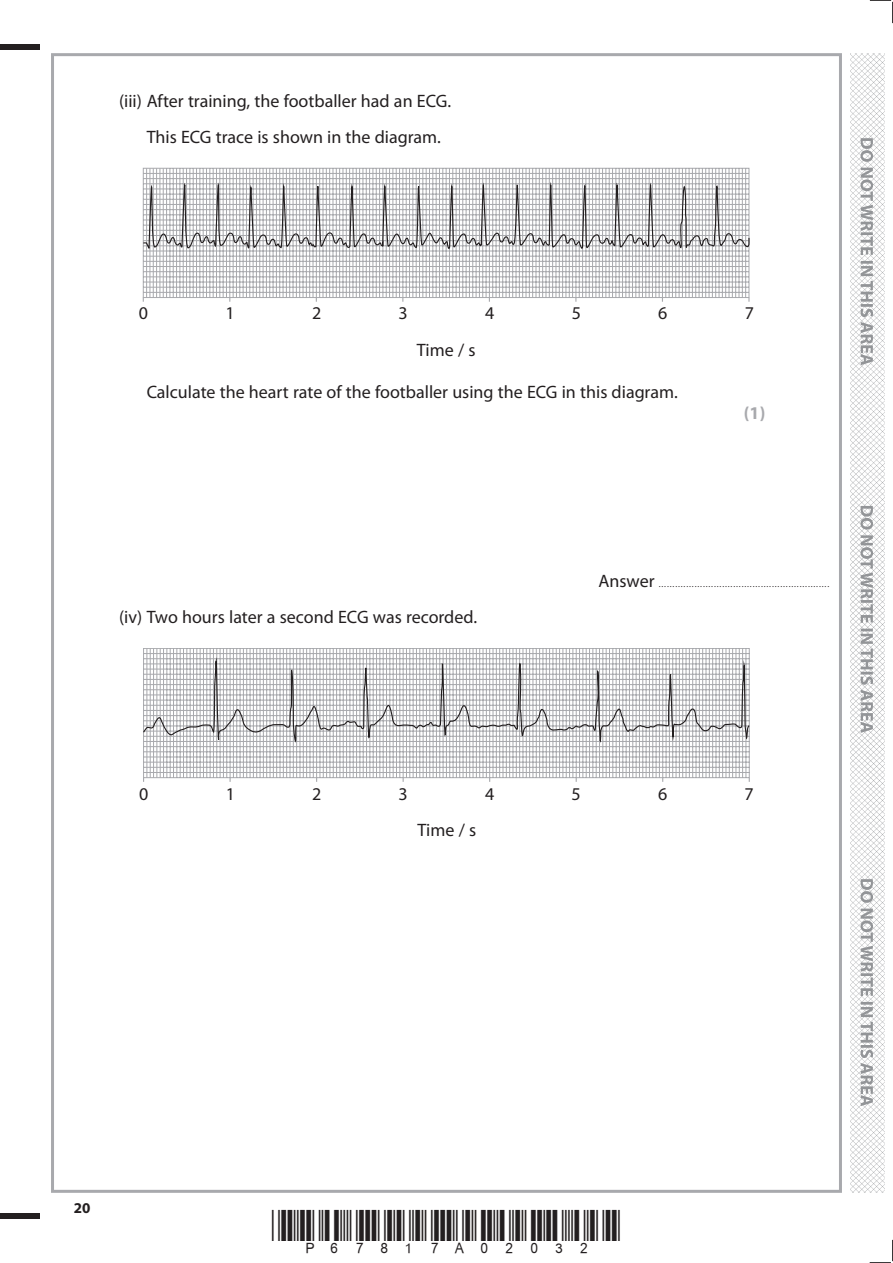
<style>
.page{position:relative;width:893px;height:1263px;background:#fff}
.page>*{position:absolute;margin:0;border:0;box-sizing:border-box;transform-origin:0 0}
.t1{font:18px/36px "Myriad Pro";color:#231f20}
.t2{font:700 18px "Myriad Pro";color:#a8a9ad}
.t3{font:700 15px "Myriad Pro";color:#231f20}
.t4{font:9px "Myriad Pro";color:#231f20}
.s1{font-size:18px}
</style>
<div class="page">
<div style="left:0;top:44px;width:40px;height:5px;background:#231f20"></div>
<div style="left:0;top:1214px;width:40px;height:5px;background:#231f20"></div>
<svg style="left:870px;top:0;width:23px;height:23px"></svg>
<svg style="left:870px;top:1240px;width:23px;height:23px"></svg>
<img style="left:850px;top:53px;width:34px;height:1140px">
<svg style="left:860px;top:138px;width:13px;height:968px"></svg>
<svg style="left:143px;top:168px;width:606px;height:130px"></svg>
<hr style="left:163px;top:168px;width:1px;height:130px;background:#a8a9ad">
<hr style="left:160px;top:168px;width:1px;height:130px;background:#a8a9ad">
<hr style="left:156px;top:168px;width:1px;height:130px;background:#a8a9ad">
<hr style="left:153px;top:168px;width:1px;height:130px;background:#a8a9ad">
<hr style="left:150px;top:168px;width:1px;height:130px;background:#a8a9ad">
<hr style="left:146px;top:168px;width:1px;height:130px;background:#a8a9ad">
<svg style="left:143px;top:172px;width:606px;height:87px"></svg>
<svg style="left:143px;top:751px;width:607px;height:27px"></svg>
<hr style="left:163px;top:648px;width:1px;height:130px;background:#a8a9ad">
<hr style="left:160px;top:648px;width:1px;height:130px;background:#a8a9ad">
<hr style="left:156px;top:648px;width:1px;height:130px;background:#a8a9ad">
<hr style="left:153px;top:648px;width:1px;height:130px;background:#a8a9ad">
<hr style="left:150px;top:648px;width:1px;height:130px;background:#a8a9ad">
<hr style="left:147px;top:648px;width:1px;height:130px;background:#a8a9ad">
<svg style="left:143px;top:648px;width:607px;height:103px"></svg>
<p class="t1" style="left:147px;top:83px;width:306px;text-indent:-28px">(iii) After training, the footballer had an ECG.<br>This ECG trace is shown in the diagram.</p>
<p class="t1" style="left:139px;top:295px;width:11px">0</p>
<p class="t1" style="left:225px;top:295px;width:11px">1</p>
<p class="t1" style="left:312px;top:295px;width:11px">2</p>
<p class="t1" style="left:399px;top:295px;width:11px">3</p>
<p class="t1" style="left:485px;top:295px;width:11px">4</p>
<p class="t1" style="left:572px;top:295px;width:11px">5</p>
<p class="t1" style="left:658px;top:295px;width:11px">6</p>
<p class="t1" style="left:745px;top:295px;width:11px">7</p>
<p class="t1" style="left:417px;top:331px;width:60px">Time / s</p>
<p class="t1" style="left:147px;top:374px;width:533px">Calculate the heart rate of the footballer using the ECG in this diagram.</p>
<p class="t2" style="left:744px;top:401px;width:23px">(1)</p>
<p class="t1" style="left:119px;top:599px;width:360px">(iv) Two hours later a second ECG was recorded.</p>
<p class="t4" style="left:598px;top:579px;width:232px"><span class="s1">Answer</span> ..............................................................</p>
<p class="t1" style="left:139px;top:775px;width:11px">0</p>
<p class="t1" style="left:226px;top:775px;width:11px">1</p>
<p class="t1" style="left:312px;top:775px;width:11px">2</p>
<p class="t1" style="left:399px;top:775px;width:11px">3</p>
<p class="t1" style="left:485px;top:775px;width:11px">4</p>
<p class="t1" style="left:572px;top:775px;width:11px">5</p>
<p class="t1" style="left:658px;top:775px;width:11px">6</p>
<p class="t1" style="left:745px;top:775px;width:11px">7</p>
<p class="t1" style="left:418px;top:811px;width:60px">Time / s</p>
<p class="t3" style="left:74px;top:1198px;width:18px">20</p>
</div>
